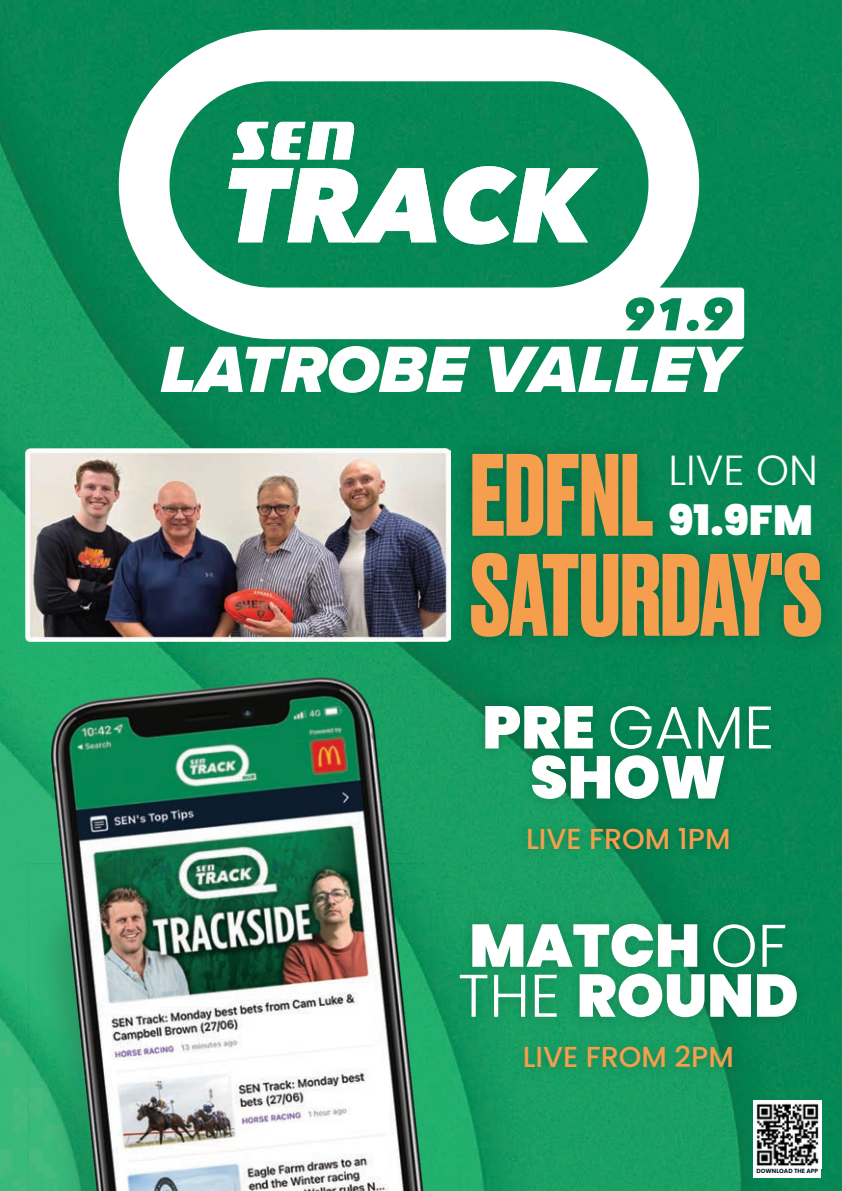
<style>
.page{position:relative;width:842px;height:1191px;background:#fff}
.page>*{position:absolute;margin:0;border:0;box-sizing:border-box;transform-origin:0 0}
.t1{font:700 110px/100px "Druk Trial";color:#f59e4d}
.t2{font:900 60px/50px "Poppins";color:#fff;text-align:center}
.t3{font:300 42px "Poppins";color:#fff}
.t4{font:900 42px "Poppins";color:#fff}
.t5{font:500 28.8px "Poppins";color:#f59e4d}
.t6{font:700 6px "Poppins";color:#091b27}
.s1{font-weight:300}
</style>
<div class="page">
<img style="left:0;top:0;width:842px;height:1191px">
<img style="left:28px;top:863px;width:23px;height:328px">
<img style="left:51px;top:676px;width:374px;height:515px">
<img style="left:473px;top:694px;width:307px;height:165px">
<img style="left:450px;top:912px;width:358px;height:166px">
<img style="left:454px;top:435px;width:384px;height:219px">
<div style="left:753px;top:1100px;width:68px;height:77px;background:#fff"></div>
<img style="left:756px;top:1103px;width:63px;height:63px">
<svg style="left:119px;top:30px;width:625px;height:309px"></svg>
<svg style="left:715px;top:306px;width:7px;height:7px"></svg>
<svg style="left:161px;top:346px;width:309px;height:47px"></svg>
<svg style="left:489px;top:347px;width:255px;height:45px"></svg>
<img style="left:26px;top:448px;width:424px;height:194px">
<h1 class="t1" style="left:470px;top:455px;width:353px">EDFNL<br>SATURDAY'S</h1>
<p class="t3" style="left:668px;top:446px;width:151px">LIVE ON</p>
<p class="t4" style="left:668px;top:496px;width:146px">91.9FM</p>
<p class="t2" style="left:482px;top:703px;width:293px">PRE <span class="s1">GAME<br></span>SHOW</p>
<p class="t5" style="left:526px;top:821px;width:206px">LIVE FROM 1PM</p>
<p class="t2" style="left:458px;top:921px;width:342px;text-align:left">MATCH <span class="s1">OF<br>THE</span> ROUND</p>
<p class="t5" style="left:523px;top:1040px;width:213px">LIVE FROM 2PM</p>
<p class="t6" style="left:756px;top:1167px;width:63px">DOWNLOAD THE APP</p>
</div>
